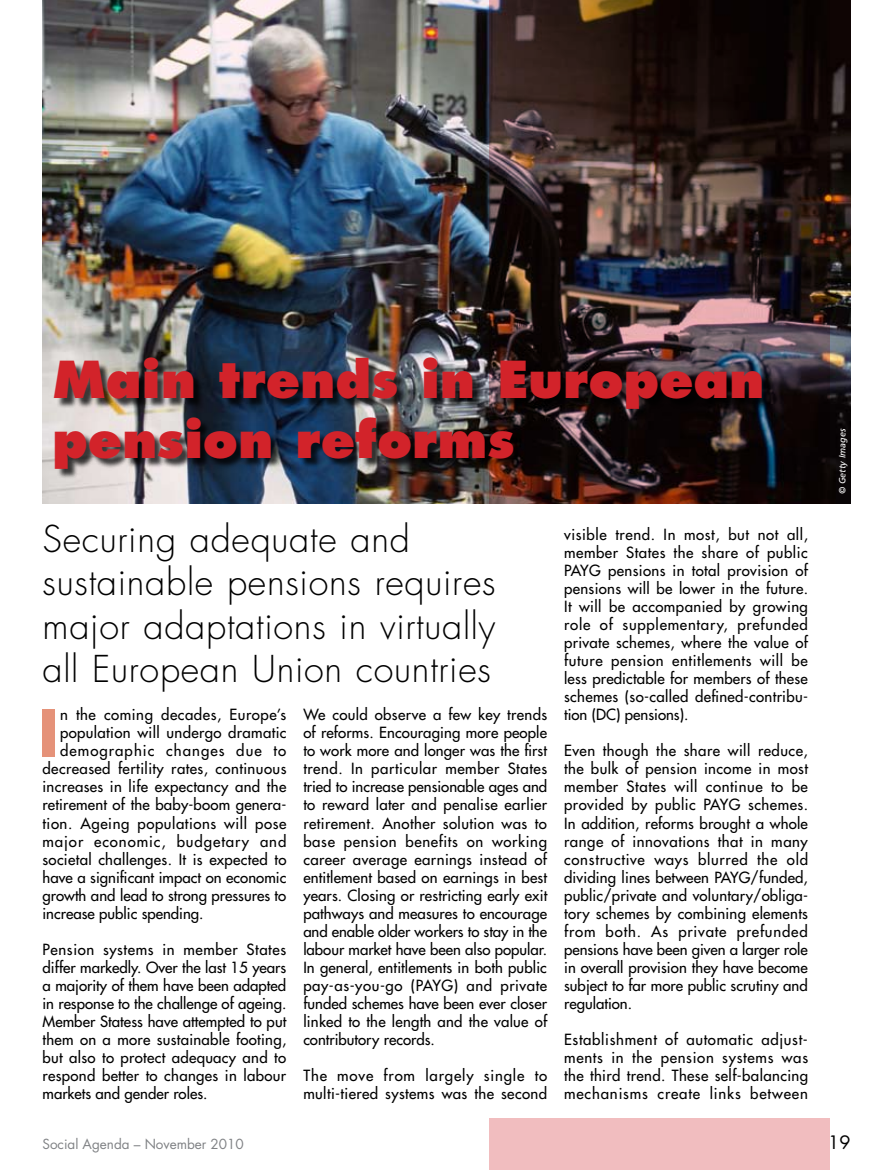
<style>
.page{position:relative;width:893px;height:1170px;background:#fff}
.page>*{position:absolute;margin:0;border:0;box-sizing:border-box;transform-origin:0 0}
.t1{font:700 62.7px "Futura";color:#e59279}
.t2{font:800 49.5px/59.4px "Futura";color:#d2232a}
.t3{font:300 36px/43.2px "Futura";letter-spacing:.02em;color:#000}
.t4{font:18px "Futura";color:#000}
.t5{font:15px/18px "Futura";letter-spacing:.02em;color:#000;text-align:justify}
.t6{font:15px "Futura";color:#000}
.t7{font:15px "Futura";letter-spacing:.06em;color:#000}
.t8{font:15px "Futura";letter-spacing:.07em;color:#000}
.t9{font:13.5px "Futura";color:#808285}
.t10{font:italic 9px "Frutiger LT Std";color:#fff}
</style>
<div class="page">
<img style="left:43px;top:0;width:807px;height:504px">
<img style="left:489px;top:0;width:340px;height:1169px">
<div style="left:0;top:504px;width:893px;height:613px;background:#fff"></div>
<div style="left:56px;top:360px;width:717px;height:119px;background:#000;opacity:.75"></div>
<h2 class="t2" style="left:52px;top:350px;width:713px">Main trends in European pension reforms</h2>
<h3 class="t3" style="left:43px;top:518px;width:455px">Securing adequate and sustainable pensions requires major adaptations in virtually all European Union countries</h3>
<h1 class="t1" style="left:39px;top:689px;width:22px">I</h1>
<p class="t5" style="left:60px;top:705px;width:228px">n the coming decades, Europe’s</p>
<p class="t5" style="left:60px;top:723px;width:228px">population will undergo dramatic</p>
<p class="t8" style="left:60px;top:741px;width:228px">demographic changes due to</p>
<p class="t5" style="left:43px;top:759px;width:245px">decreased fertility rates, continuous</p>
<p class="t5" style="left:43px;top:777px;width:245px">increases in life expectancy and the</p>
<p class="t5" style="left:43px;top:795px;width:245px">retirement of the baby-boom genera-</p>
<p class="t5" style="left:43px;top:813px;width:245px">tion. Ageing populations will pose</p>
<p class="t7" style="left:43px;top:831px;width:245px">major economic, budgetary and</p>
<p class="t5" style="left:43px;top:849px;width:245px">societal challenges. It is expected to</p>
<p class="t6" style="left:43px;top:867px;width:245px">have a significant impact on economic</p>
<p class="t6" style="left:43px;top:885px;width:245px">growth and lead to strong pressures to</p>
<p class="t6" style="left:43px;top:903px;width:163px">increase public spending.</p>
<p class="t5" style="left:43px;top:939px;width:245px">Pension systems in member States differ markedly. Over the last 15 years a majority of them have been adapted in response to the challenge of ageing.<br>Member Statess have attempted to put them on a more sustainable footing, but also to protect adequacy and to respond better to changes in labour markets and gender roles.</p>
<p class="t5" style="left:303px;top:705px;width:245px">We could observe a few key trends of reforms. Encouraging more people to work more and longer was the first trend. In particular member States tried to increase pensionable ages and to reward later and penalise earlier retirement. Another solution was to base pension benefits on working career average earnings instead of entitlement based on earnings in best years. Closing or restricting early exit pathways and measures to encourage and enable older workers to stay in the labour market have been also popular.<br>In general, entitlements in both public pay-as-you-go (PAYG) and private funded schemes have been ever closer linked to the length and the value of contributory records.</p>
<p class="t5" style="left:303px;top:1065px;width:245px">The move from largely single to multi-tiered systems was the second</p>
<p class="t5" style="left:564px;top:525px;width:245px">visible trend. In most, but not all, member States the share of public PAYG pensions in total provision of pensions will be lower in the future.<br>It will be accompanied by growing role of supplementary, prefunded private schemes, where the value of future pension entitlements will be less predictable for members of these schemes (so-called defined-contribu&shy;tion (DC) pensions).</p>
<p class="t5" style="left:564px;top:741px;width:245px">Even though the share will reduce, the bulk of pension income in most member States will continue to be provided by public PAYG schemes.<br>In addition, reforms brought a whole range of innovations that in many constructive ways blurred the old dividing lines between PAYG/funded, public/private and voluntary/obliga&shy;tory schemes by combining elements from both. As private prefunded pensions have been given a larger role in overall provision they have become subject to far more public scrutiny and regulation.</p>
<p class="t5" style="left:564px;top:1029px;width:245px">Establishment of automatic adjust&shy;ments in the pension systems was the third trend. These self-balancing mechanisms create links between</p>
<p class="t10" style="left:837px;top:494px;width:67px;rotate:-90deg">© Getty Images</p>
<p class="t9" style="left:43px;top:1134px;width:203px">Social Agenda – November 2010</p>
<p class="t4" style="left:828px;top:1129px;width:24px">19</p>
</div>
